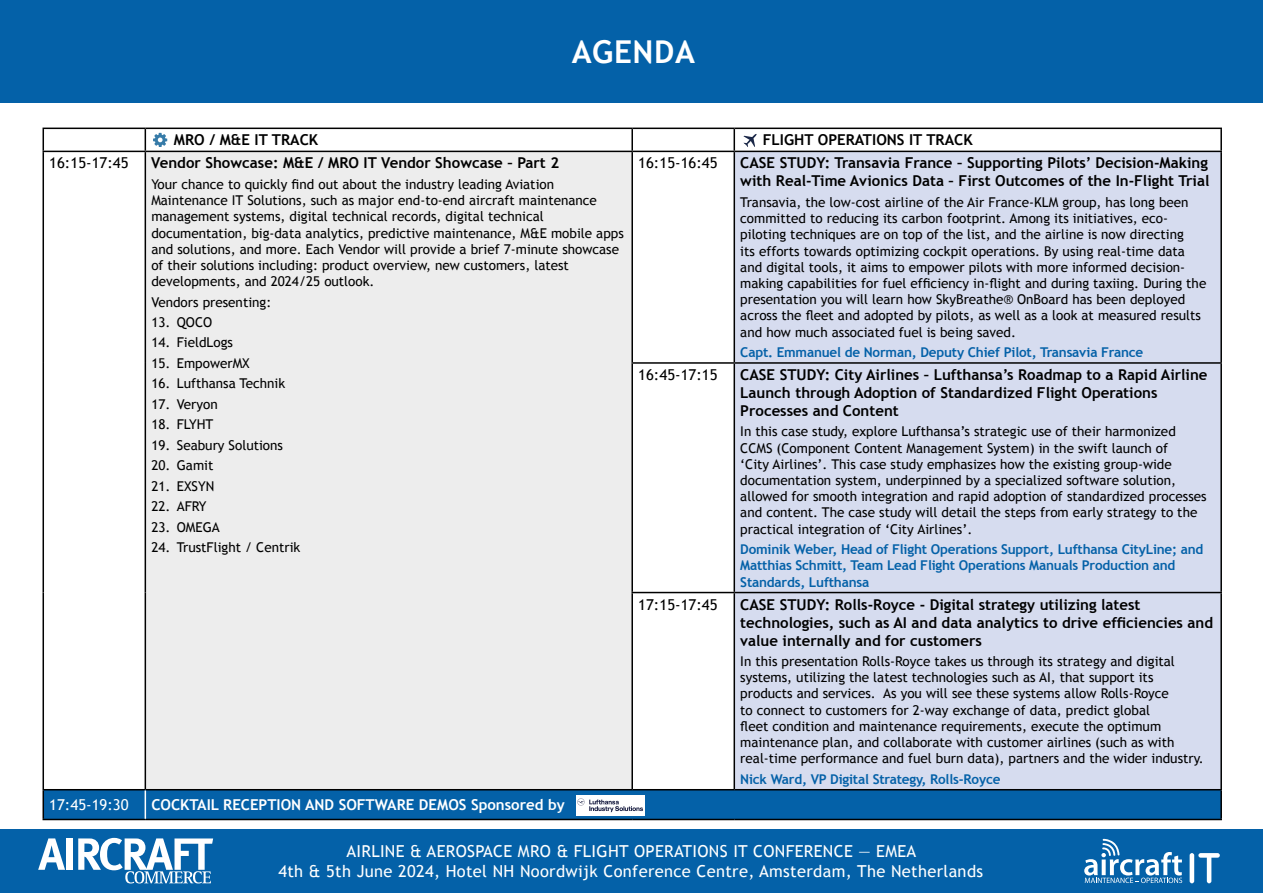
<style>
.page{position:relative;width:1263px;height:893px;background:#fff}
.page>*{position:absolute;margin:0;border:0;box-sizing:border-box;transform-origin:0 0}
.t1{font:700 31.5px "Trebuchet MS";letter-spacing:.02em;color:#fff}
.t2{font:16.5px/19.8px "Trebuchet MS";letter-spacing:.02em;color:#fff;text-align:center}
.t3{font:700 15px/18px "Trebuchet MS";color:#000}
.t4{font:15px "Trebuchet MS";color:#000}
.t5{font:700 15px "Trebuchet MS";color:#fff}
.t6{font:15px "Trebuchet MS";color:#fff}
.t7{font:13.5px/16.2px "Trebuchet MS";color:#000}
.t8{font:700 13.5px/16.2px "Trebuchet MS";letter-spacing:-.015em;color:#0461a8}
</style>
<div class="page">
<div style="left:0;top:829px;width:1263px;height:64px;background:#0461a8"></div>
<div style="left:0;top:0;width:1263px;height:102px;background:#0461a8"></div>
<svg style="left:38px;top:838px;width:27px;height:32px"></svg>
<div style="left:67px;top:838px;width:6px;height:32px;background:#fff"></div>
<svg style="left:78px;top:838px;width:135px;height:45px"></svg>
<div style="left:1189px;top:853px;width:5px;height:30px;background:#fff;border-radius:2px"></div>
<svg style="left:1198px;top:853px;width:22px;height:30px"></svg>
<svg style="left:1084px;top:839px;width:98px;height:44px"></svg>
<div style="left:145px;top:151px;width:487px;height:639px;background:#ededed"></div>
<div style="left:735px;top:152px;width:485px;height:637px;background:#d6dcef"></div>
<hr style="left:43px;top:128px;width:102px;height:1px;background:#000">
<svg style="left:43px;top:129px;width:1px;height:22px"></svg>
<hr style="left:145px;top:128px;width:487px;height:1px;background:#000">
<svg style="left:145px;top:129px;width:1px;height:22px"></svg>
<hr style="left:632px;top:128px;width:102px;height:1px;background:#000">
<hr style="left:631px;top:129px;width:2px;height:22px;background:#000">
<hr style="left:733px;top:129px;width:2px;height:22px;background:#000">
<hr style="left:1220px;top:129px;width:2px;height:22px;background:#000">
<hr style="left:43px;top:152px;width:1px;height:211px;background:#000">
<hr style="left:145px;top:152px;width:1px;height:211px;background:#000">
<hr style="left:631px;top:152px;width:2px;height:210px;background:#000">
<hr style="left:733px;top:152px;width:2px;height:210px;background:#000">
<hr style="left:1220px;top:152px;width:2px;height:210px;background:#000">
<hr style="left:43px;top:363px;width:1px;height:229px;background:#000">
<hr style="left:145px;top:363px;width:1px;height:229px;background:#000">
<hr style="left:631px;top:364px;width:2px;height:228px;background:#000">
<hr style="left:733px;top:364px;width:2px;height:228px;background:#000">
<hr style="left:1220px;top:364px;width:2px;height:228px;background:#000">
<hr style="left:43px;top:592px;width:1px;height:197px;background:#000">
<hr style="left:145px;top:592px;width:1px;height:197px;background:#000">
<hr style="left:631px;top:593px;width:2px;height:196px;background:#000">
<hr style="left:733px;top:593px;width:2px;height:196px;background:#000">
<hr style="left:1220px;top:593px;width:2px;height:196px;background:#000">
<hr style="left:1220px;top:790px;width:2px;height:29px;background:#000">
<hr style="left:734px;top:128px;width:488px;height:1px;background:#000">
<hr style="left:43px;top:151px;width:102px;height:1px;background:#000">
<hr style="left:145px;top:151px;width:487px;height:1px;background:#000">
<hr style="left:632px;top:151px;width:102px;height:1px;background:#000">
<hr style="left:734px;top:151px;width:488px;height:1px;background:#000">
<hr style="left:631px;top:362px;width:103px;height:2px;background:#000">
<hr style="left:734px;top:362px;width:488px;height:2px;background:#000">
<hr style="left:631px;top:592px;width:103px;height:1px;background:#000">
<hr style="left:734px;top:592px;width:488px;height:1px;background:#000">
<hr style="left:43px;top:789px;width:102px;height:1px;background:#000">
<hr style="left:145px;top:789px;width:487px;height:1px;background:#000">
<hr style="left:632px;top:789px;width:102px;height:1px;background:#000">
<hr style="left:734px;top:789px;width:488px;height:1px;background:#000">
<hr style="left:43px;top:819px;width:102px;height:1px;background:#000">
<hr style="left:145px;top:819px;width:487px;height:1px;background:#000">
<hr style="left:632px;top:819px;width:102px;height:1px;background:#000">
<hr style="left:734px;top:819px;width:488px;height:1px;background:#000">
<svg style="left:153px;top:133px;width:14px;height:14px"></svg>
<svg style="left:743px;top:134px;width:14px;height:13px"></svg>
<svg style="left:43px;top:790px;width:1178px;height:29px;background:#0d63a6"></svg>
<h1 class="t1" style="left:572px;top:32px;width:125px">AGENDA</h1>
<p class="t3" style="left:174px;top:131px;width:146px">MRO / M&amp;E IT TRACK</p>
<p class="t3" style="left:763px;top:131px;width:211px">FLIGHT OPERATIONS IT TRACK</p>
<p class="t4" style="left:49px;top:154px;width:81px">16:15-17:45</p>
<p class="t3" style="left:151px;top:154px;width:409px">Vendor Showcase: M&amp;E / MRO IT Vendor Showcase – Part 2</p>
<p class="t7" style="left:151px;top:176px;width:474px">Your chance to quickly find out about the industry leading Aviation Maintenance IT Solutions, such as major end-to-end aircraft maintenance management systems, digital technical records, digital technical documentation, big-data analytics, predictive maintenance, M&amp;E mobile apps and solutions, and more. Each Vendor will provide a brief 7-minute showcase of their solutions including: product overview, new customers, latest developments, and 2024/25 outlook.</p>
<p class="t7" style="left:151px;top:294px;width:121px">Vendors presenting:</p>
<p class="t7" style="left:151px;top:314px;width:62px">13. QOCO</p>
<p class="t7" style="left:151px;top:335px;width:83px">14. FieldLogs</p>
<p class="t7" style="left:151px;top:355px;width:100px">15. EmpowerMX</p>
<p class="t7" style="left:151px;top:376px;width:135px">16. Lufthansa Technik</p>
<p class="t7" style="left:151px;top:396px;width:68px">17. Veryon</p>
<p class="t7" style="left:151px;top:417px;width:64px">18. FLYHT</p>
<p class="t7" style="left:151px;top:437px;width:133px">19. Seabury Solutions</p>
<p class="t7" style="left:151px;top:457px;width:64px">20. Gamit</p>
<p class="t7" style="left:151px;top:478px;width:65px">21. EXSYN</p>
<p class="t7" style="left:151px;top:498px;width:57px">22. AFRY</p>
<p class="t7" style="left:151px;top:519px;width:70px">23. OMEGA</p>
<p class="t7" style="left:151px;top:539px;width:150px">24. TrustFlight / Centrik</p>
<p class="t6" style="left:49px;top:796px;width:81px">17:45-19:30</p>
<p class="t5" style="left:151px;top:795px;width:415px">COCKTAIL RECEPTION AND SOFTWARE DEMOS Sponsored by</p>
<p class="t4" style="left:638px;top:154px;width:81px">16:15-16:45</p>
<p class="t3" style="left:740px;top:154px;width:471px">CASE STUDY: Transavia France – Supporting Pilots’ Decision-Making with Real-Time Avionics Data – First Outcomes of the In-Flight Trial</p>
<p class="t7" style="left:740px;top:194px;width:468px">Transavia, the low-cost airline of the Air France-KLM group, has long been committed to reducing its carbon footprint. Among its initiatives, eco&shy;piloting techniques are on top of the list, and the airline is now directing<br>its efforts towards optimizing cockpit operations. By using real-time data and digital tools, it aims to empower pilots with more informed decision&shy;making capabilities for fuel efficiency in-flight and during taxiing. During the presentation you will learn how SkyBreathe® OnBoard has been deployed across the fleet and adopted by pilots, as well as a look at measured results and how much associated fuel is being saved.</p>
<p class="t8" style="left:740px;top:344px;width:404px">Capt. Emmanuel de Norman, Deputy Chief Pilot, Transavia France</p>
<p class="t4" style="left:638px;top:366px;width:81px">16:45-17:15</p>
<p class="t3" style="left:740px;top:366px;width:469px">CASE STUDY: City Airlines – Lufthansa’s Roadmap to a Rapid Airline<br>Launch through Adoption of Standardized Flight Operations<br>Processes and Content</p>
<p class="t7" style="left:740px;top:424px;width:468px">In this case study, explore Lufthansa’s strategic use of their harmonized CCMS (Component Content Management System) in the swift launch of<br>‘City Airlines’. This case study emphasizes how the existing group-wide documentation system, underpinned by a specialized software solution, allowed for smooth integration and rapid adoption of standardized processes and content. The case study will detail the steps from early strategy to the practical integration of ‘City Airlines’.</p>
<p class="t8" style="left:740px;top:541px;width:465px">Dominik Weber, Head of Flight Operations Support, Lufthansa CityLine; and<br>Matthias Schmitt, Team Lead Flight Operations Manuals Production and<br>Standards, Lufthansa</p>
<p class="t4" style="left:638px;top:595px;width:81px">17:15-17:45</p>
<p class="t3" style="left:740px;top:595px;width:474px">CASE STUDY: Rolls-Royce - Digital strategy utilizing latest technologies, such as AI and data analytics to drive efficiencies and value internally and for customers</p>
<p class="t7" style="left:740px;top:653px;width:465px">In this presentation Rolls-Royce takes us through its strategy and digital systems, utilizing the latest technologies such as AI, that support its products and services. As you will see these systems allow Rolls-Royce<br>to connect to customers for 2-way exchange of data, predict global<br>fleet condition and maintenance requirements, execute the optimum maintenance plan, and collaborate with customer airlines (such as with real-time performance and fuel burn data), partners and the wider industry.</p>
<p class="t8" style="left:740px;top:771px;width:262px">Nick Ward, VP Digital Strategy, Rolls-Royce</p>
<p class="t2" style="left:278px;top:841px;width:706px">AIRLINE &amp; AEROSPACE MRO &amp; FLIGHT OPERATIONS IT CONFERENCE — EMEA<br>4th &amp; 5th June 2024, Hotel NH Noordwijk Conference Centre, Amsterdam, The Netherlands</p>
</div>
